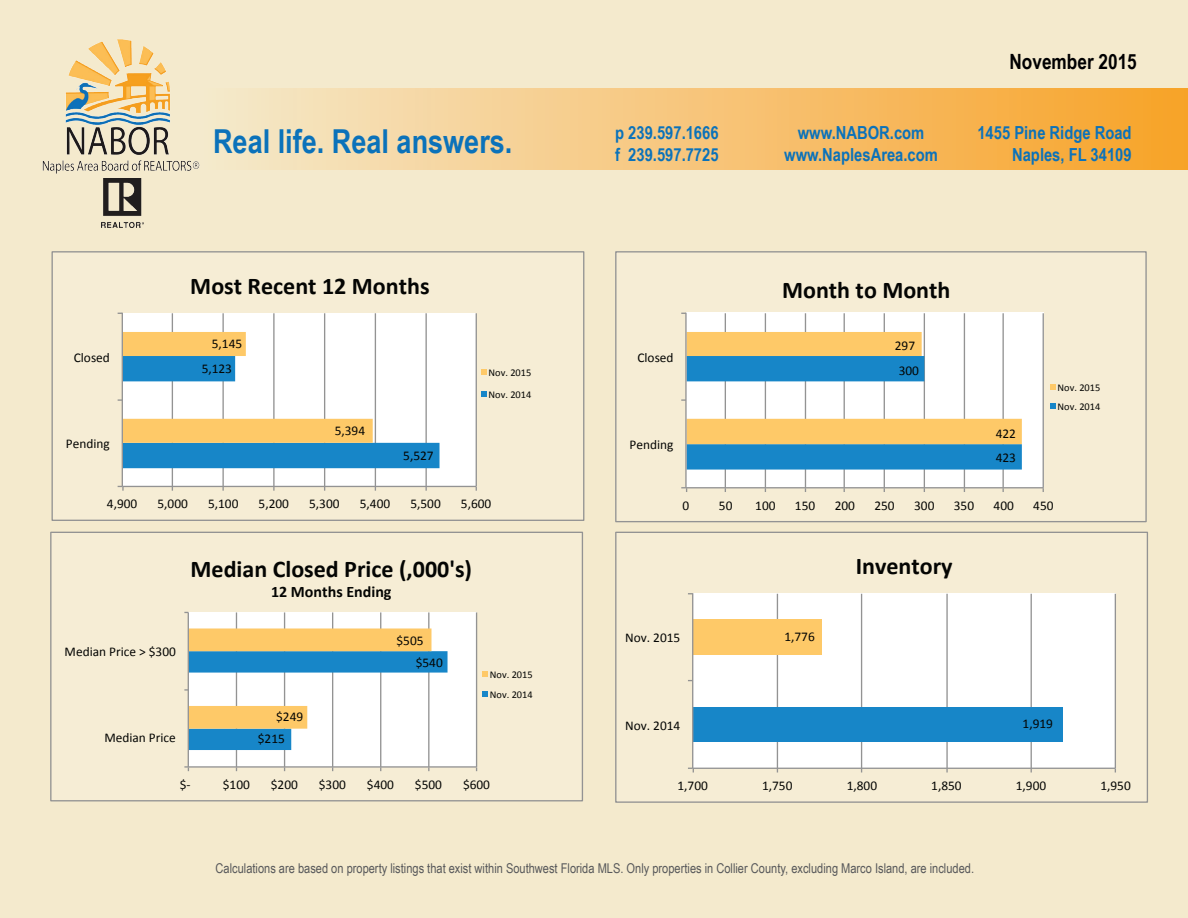
<style>
.page{position:relative;width:1188px;height:918px;background:#f4eacd}
.page>*{position:absolute;margin:0;border:0;box-sizing:border-box;transform-origin:0 0}
.t1{font:700 33px "Arial Narrow";color:#0b72ba}
.t2{font:700 24px "Calibri";color:#040503}
.t3{font:700 21px "Arial Narrow";color:#000001}
.t4{font:700 18px/21.6px "Arial Narrow";color:#0b72ba}
.t5{font:700 16.05px "Calibri";color:#040503}
.t6{font:13.5px "Arial Narrow";color:#57585a}
.t7{font:13.35px "Calibri";color:#040503}
.t8{font:10.35px/22px "Calibri";color:#040503}
</style>
<div class="page">
<div style="left:199px;top:88px;width:989px;height:81px;background:linear-gradient(to right,#f5e9cc,#f8a329)"></div>
<img style="left:43px;top:39px;width:157px;height:134px">
<img style="left:102px;top:179px;width:41px;height:49px">
<div style="left:52px;top:252px;width:532px;height:268px;background:#f6edd5"></div>
<div style="left:122px;top:313px;width:354px;height:173px;background:#fff"></div>
<hr style="left:172px;top:313px;width:1px;height:173px;background:#939393">
<hr style="left:222px;top:313px;width:2px;height:173px;background:#939393">
<hr style="left:273px;top:313px;width:2px;height:173px;background:#939393">
<hr style="left:324px;top:313px;width:1px;height:173px;background:#939393">
<hr style="left:375px;top:313px;width:1px;height:173px;background:#939393">
<hr style="left:425px;top:313px;width:2px;height:173px;background:#939393">
<hr style="left:476px;top:313px;width:1px;height:173px;background:#939393">
<hr style="left:122px;top:486px;width:354px;height:1px;background:#939393">
<hr style="left:122px;top:313px;width:1px;height:173px;background:#939393">
<svg style="left:118px;top:486px;width:6px;height:5px"></svg>
<svg style="left:118px;top:332px;width:322px;height:136px"></svg>
<svg style="left:481px;top:370px;width:5px;height:5px"></svg>
<svg style="left:481px;top:392px;width:5px;height:5px"></svg>
<div style="left:52px;top:251px;width:532px;height:270px;border:1px solid #939393"></div>
<div style="left:51px;top:532px;width:531px;height:269px;background:#f6edd5"></div>
<div style="left:188px;top:612px;width:289px;height:155px;background:#fff"></div>
<hr style="left:236px;top:612px;width:1px;height:155px;background:#939393">
<hr style="left:284px;top:612px;width:1px;height:155px;background:#939393">
<hr style="left:332px;top:612px;width:1px;height:155px;background:#939393">
<hr style="left:380px;top:612px;width:1px;height:155px;background:#939393">
<hr style="left:428px;top:612px;width:1px;height:155px;background:#939393">
<hr style="left:476px;top:612px;width:1px;height:155px;background:#939393">
<hr style="left:188px;top:766px;width:289px;height:2px;background:#939393">
<hr style="left:188px;top:612px;width:1px;height:155px;background:#939393">
<svg style="left:184px;top:766px;width:5px;height:5px"></svg>
<svg style="left:184px;top:628px;width:264px;height:122px"></svg>
<svg style="left:482px;top:671px;width:6px;height:5px"></svg>
<svg style="left:482px;top:691px;width:6px;height:6px"></svg>
<div style="left:50px;top:532px;width:533px;height:269px;border:1px solid #939393"></div>
<div style="left:616px;top:252px;width:530px;height:270px;background:#f6edd5"></div>
<div style="left:686px;top:313px;width:357px;height:175px;background:#fff"></div>
<hr style="left:725px;top:313px;width:1px;height:175px;background:#939393">
<hr style="left:765px;top:313px;width:1px;height:175px;background:#939393">
<hr style="left:805px;top:313px;width:1px;height:175px;background:#939393">
<hr style="left:844px;top:313px;width:1px;height:175px;background:#939393">
<hr style="left:884px;top:313px;width:1px;height:175px;background:#939393">
<hr style="left:924px;top:313px;width:1px;height:175px;background:#939393">
<hr style="left:964px;top:313px;width:1px;height:175px;background:#939393">
<hr style="left:1002px;top:313px;width:2px;height:175px;background:#939393">
<hr style="left:1043px;top:313px;width:1px;height:175px;background:#939393">
<hr style="left:686px;top:487px;width:357px;height:1px;background:#939393">
<hr style="left:685px;top:313px;width:2px;height:175px;background:#939393">
<svg style="left:681px;top:487px;width:6px;height:5px"></svg>
<svg style="left:681px;top:332px;width:341px;height:138px"></svg>
<svg style="left:1050px;top:384px;width:5px;height:6px"></svg>
<svg style="left:1050px;top:404px;width:5px;height:5px"></svg>
<div style="left:615px;top:251px;width:532px;height:271px;border:1px solid #939393"></div>
<div style="left:616px;top:532px;width:531px;height:270px;background:#f6edd5"></div>
<div style="left:693px;top:593px;width:423px;height:175px;background:#fff"></div>
<hr style="left:777px;top:594px;width:1px;height:174px;background:#939393">
<hr style="left:861px;top:594px;width:1px;height:174px;background:#939393">
<hr style="left:946px;top:594px;width:2px;height:174px;background:#939393">
<hr style="left:1031px;top:594px;width:1px;height:174px;background:#939393">
<hr style="left:1115px;top:594px;width:1px;height:174px;background:#939393">
<div style="left:693px;top:619px;width:128px;height:35px;background:#fec968"></div>
<div style="left:693px;top:707px;width:370px;height:35px;background:#1786c8"></div>
<hr style="left:693px;top:768px;width:423px;height:1px;background:#939393">
<hr style="left:692px;top:593px;width:1px;height:175px;background:#939393">
<svg style="left:688px;top:768px;width:6px;height:5px"></svg>
<div style="left:615px;top:532px;width:533px;height:271px;border:1px solid #939393"></div>
<h3 class="t3" style="left:1010px;top:46px;width:129px">November 2015</h3>
<h1 class="t1" style="left:213px;top:116px;width:301px">Real life. Real answers.</h1>
<h3 class="t4" style="left:615px;top:121px;width:105px">p 239.597.1666 f 239.597.7725</h3>
<h3 class="t4" style="left:784px;top:121px;width:155px;text-align:center">www.NABOR.com www.NaplesArea.com</h3>
<h3 class="t4" style="left:977px;top:121px;width:156px;text-align:right">1455 Pine Ridge Road<br>Naples, FL 34109</h3>
<h2 class="t2" style="left:190px;top:271px;width:241px">Most Recent 12 Months</h2>
<p class="t7" style="left:74px;top:349px;width:38px">Closed</p>
<p class="t7" style="left:66px;top:435px;width:45px">Pending</p>
<p class="t7" style="left:212px;top:335px;width:32px">5,145</p>
<p class="t7" style="left:202px;top:360px;width:32px">5,123</p>
<p class="t7" style="left:335px;top:422px;width:32px">5,394</p>
<p class="t7" style="left:403px;top:447px;width:32px">5,527</p>
<p class="t8" style="left:489px;top:362px;width:44px">Nov. 2015<br>Nov. 2014</p>
<p class="t7" style="left:107px;top:495px;width:32px">4,900</p>
<p class="t7" style="left:158px;top:495px;width:32px">5,000</p>
<p class="t7" style="left:208px;top:495px;width:32px">5,100</p>
<p class="t7" style="left:259px;top:495px;width:32px">5,200</p>
<p class="t7" style="left:309px;top:495px;width:32px">5,300</p>
<p class="t7" style="left:360px;top:495px;width:32px">5,400</p>
<p class="t7" style="left:410px;top:495px;width:32px">5,500</p>
<p class="t7" style="left:461px;top:495px;width:32px">5,600</p>
<p class="t7" style="left:65px;top:644px;width:113px">Median Price &gt; $300</p>
<h2 class="t2" style="left:191px;top:554px;width:283px">Median Closed Price (,000's)</h2>
<p class="t5" style="left:271px;top:582px;width:122px">12 Months Ending</p>
<p class="t7" style="left:397px;top:633px;width:29px">$505</p>
<p class="t7" style="left:416px;top:655px;width:29px">$540</p>
<p class="t7" style="left:104px;top:729px;width:73px">Median Price</p>
<p class="t7" style="left:276px;top:708px;width:29px">$249</p>
<p class="t7" style="left:258px;top:731px;width:29px">$215</p>
<p class="t8" style="left:490px;top:664px;width:44px;line-height:20.7px">Nov. 2015<br>Nov. 2014</p>
<p class="t7" style="left:180px;top:776px;width:12px">$--‐</p>
<p class="t7" style="left:223px;top:776px;width:29px">$100</p>
<p class="t7" style="left:271px;top:776px;width:29px">$200</p>
<p class="t7" style="left:319px;top:776px;width:29px">$300</p>
<p class="t7" style="left:367px;top:776px;width:29px">$400</p>
<p class="t7" style="left:415px;top:776px;width:29px">$500</p>
<p class="t7" style="left:463px;top:776px;width:29px">$600</p>
<h2 class="t2" style="left:782px;top:275px;width:170px">Month to Month</h2>
<p class="t7" style="left:637px;top:349px;width:38px">Closed</p>
<p class="t7" style="left:630px;top:436px;width:45px">Pending</p>
<p class="t7" style="left:895px;top:337px;width:22px">297</p>
<p class="t7" style="left:899px;top:362px;width:22px">300</p>
<p class="t7" style="left:996px;top:426px;width:22px">422</p>
<p class="t7" style="left:996px;top:449px;width:22px">423</p>
<p class="t8" style="left:1058px;top:378px;width:44px;line-height:19.4px">Nov. 2015<br>Nov. 2014</p>
<p class="t7" style="left:683px;top:497px;width:8px">0</p>
<p class="t7" style="left:719px;top:497px;width:15px">50</p>
<p class="t7" style="left:755px;top:497px;width:22px">100</p>
<p class="t7" style="left:795px;top:497px;width:22px">150</p>
<p class="t7" style="left:835px;top:497px;width:22px">200</p>
<p class="t7" style="left:874px;top:497px;width:22px">250</p>
<p class="t7" style="left:914px;top:497px;width:22px">300</p>
<p class="t7" style="left:954px;top:497px;width:22px">350</p>
<p class="t7" style="left:994px;top:497px;width:22px">400</p>
<p class="t7" style="left:1033px;top:497px;width:22px">450</p>
<h2 class="t2" style="left:856px;top:551px;width:98px">Inventory</h2>
<p class="t7" style="left:625px;top:629px;width:57px">Nov. 2015</p>
<p class="t7" style="left:625px;top:717px;width:57px">Nov. 2014</p>
<p class="t7" style="left:784px;top:629px;width:32px">1,776</p>
<p class="t7" style="left:1023px;top:715px;width:32px">1,919</p>
<p class="t7" style="left:678px;top:777px;width:32px">1,700</p>
<p class="t7" style="left:762px;top:777px;width:32px">1,750</p>
<p class="t7" style="left:847px;top:777px;width:32px">1,800</p>
<p class="t7" style="left:931px;top:777px;width:32px">1,850</p>
<p class="t7" style="left:1016px;top:777px;width:32px">1,900</p>
<p class="t7" style="left:1100px;top:777px;width:32px">1,950</p>
<p class="t6" style="left:216px;top:859px;width:760px">Calculations are based on property listings that exist within Southwest Florida MLS. Only properties in Collier County, excluding Marco Island, are included.</p>
</div>
